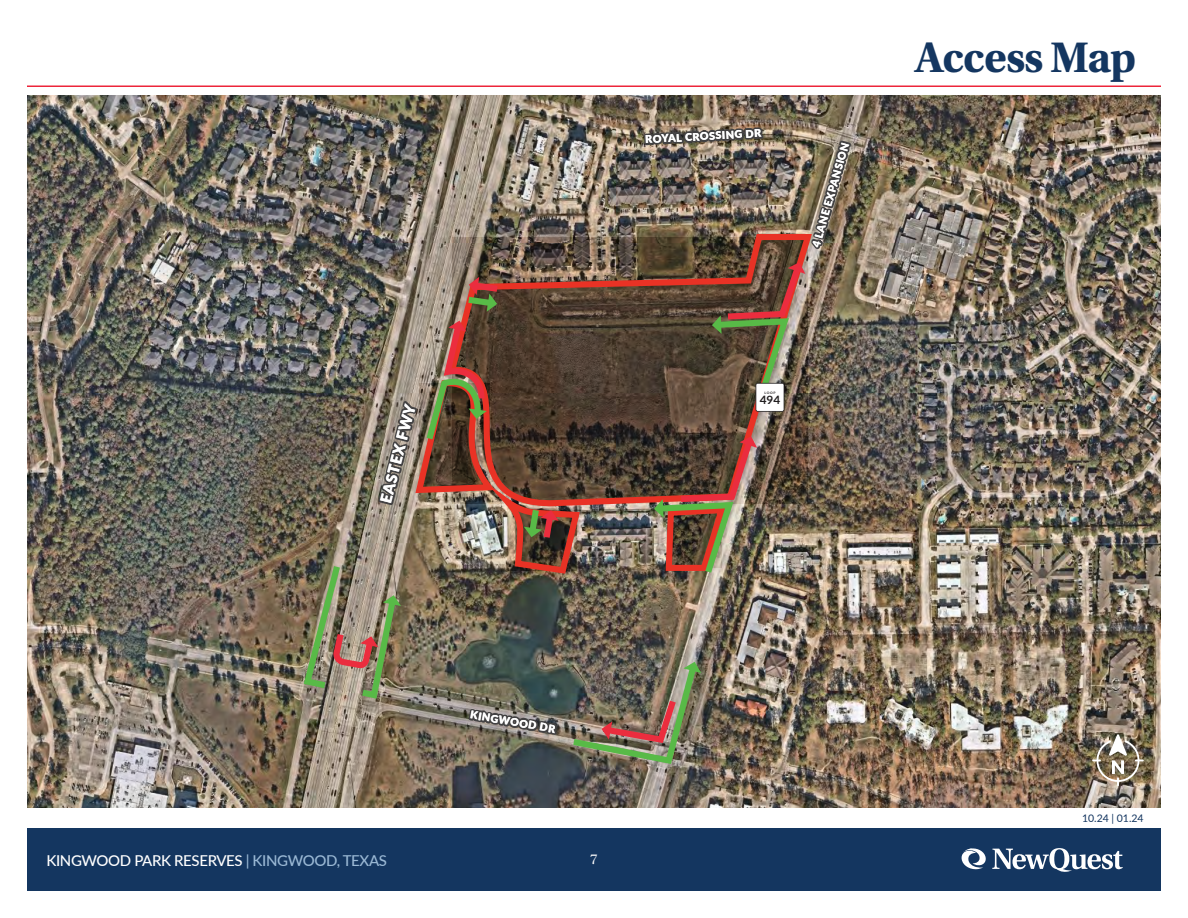
<style>
.page{position:relative;width:1188px;height:918px;background:#fff}
.page>*{position:absolute;margin:0;border:0;box-sizing:border-box;transform-origin:0 0}
.t1{font:700 45px "Utopia Std";letter-spacing:-.025em;color:#143660}
.t2{font:900 15.15px "Lato";color:#fff}
.t3{font:500 15px "Lato";letter-spacing:-.025em;color:#fff}
.t4{font:15px "Utopia Std";color:#fff}
.t5{font:700 11.55px "Lato";color:#201d1e}
.t6{font:900 10.65px "Lato";color:#fff}
.t7{font:10.5px "Lato";color:#143660}
.t8{font:700 3.3px "Lato";color:#201d1e}
.s1{color:#9ab8d4}
</style>
<div class="page">
<div style="left:27px;top:829px;width:1134px;height:62px;background:#143660"></div>
<svg style="left:962px;top:848px;width:24px;height:22px"></svg>
<svg style="left:992px;top:848px;width:131px;height:24px"></svg>
<hr style="left:27px;top:86px;width:1134px;height:1px;background:#ed253a">
<img style="left:27px;top:95px;width:1134px;height:713px">
<img style="left:444px;top:231px;width:372px;height:279px">
<img style="left:641px;top:95px;width:128px;height:75px">
<img style="left:803px;top:121px;width:57px;height:130px">
<img style="left:300px;top:262px;width:505px;height:518px">
<img style="left:1092px;top:734px;width:52px;height:52px">
<h2 class="t2" style="left:375px;top:500px;width:103px;rotate:-76deg">EASTEX FWY</h2>
<p class="t6" style="left:645px;top:131px;width:118px;rotate:-3deg">ROYAL CROSSING DR</p>
<p class="t6" style="left:808px;top:245px;width:110px;rotate:-74deg">4 LANE EXPANSION</p>
<p class="t8" style="left:764px;top:390px;width:13px">LOOP</p>
<p class="t5" style="left:760px;top:391px;width:22px">494</p>
<h1 class="t1" style="left:914px;top:31px;width:223px">Access Map</h1>
<p class="t6" style="left:472px;top:707px;width:88px;rotate:10deg">KINGWOOD DR</p>
<h3 class="t3" style="left:46px;top:850px;width:342px">KINGWOOD PARK RESERVES <span class="s1">| KINGWOOD, TEXAS</span></h3>
<h3 class="t4" style="left:590px;top:851px;width:9px">7</h3>
<p class="t7" style="left:1082px;top:811px;width:63px">10.24 | 01.24</p>
</div>
